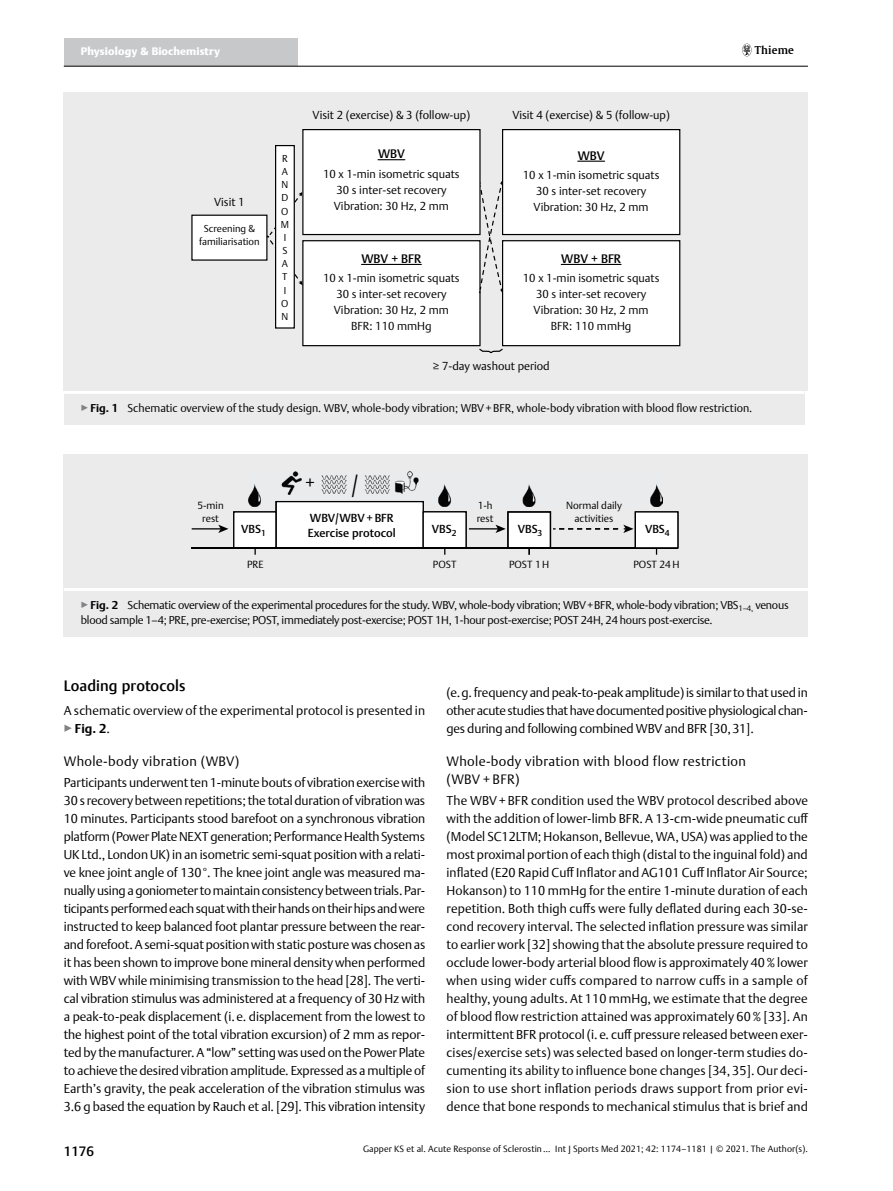
<style>
.page{position:relative;width:893px;height:1191px;background:#fff}
.page>*{position:absolute;margin:0;border:0;box-sizing:border-box;transform-origin:0 0}
.t1{font:300 22.5px "Thieme Argo 2011";color:#000}
.t2{font:300 18px "Thieme Argo 2011";color:#000}
.t3{font:500 15px "Thieme Argo 2011";letter-spacing:.01em;color:#000}
.t4{font:300 13.5px/18px "Thieme Argo 2011";letter-spacing:.025em;color:#000}
.t5{font:500 13.5px "Thieme Argo 2011";color:#000}
.t6{font:300 12.75px/18px "Thieme Argo 2011";letter-spacing:-.005em;color:#000;text-align:justify}
.t7{font:500 12.15px "Thieme Argo 2011";color:#000}
.t8{font:500 11.55px/15.3px "Thieme Argo 2011";color:#000}
.t9{font:300 11.4px/15.9px "Thieme Argo 2011";color:#000;text-align:center}
.t10{font:300 11.25px/15px "Thieme Argo 2011";letter-spacing:-.02em;color:#000}
.t11{font:300 11.25px "Thieme Argo 2011";color:#000}
.t12{font:900 10.8px "Thieme Argo 2011";letter-spacing:.01em;color:#fff}
.t13{font:600 10.8px "Thieme Gulliver 2011";letter-spacing:.01em;color:#000}
.t14{font:300 10.2px/12.3px "Thieme Argo 2011";color:#000;text-align:center}
.t15{font:300 9.9px/13.2px "Thieme Argo 2011";color:#000;text-align:center}
.t16{font:300 9px "Thieme Argo 2011";letter-spacing:.01em;color:#000}
.s1{color:#808285}
.s2{font-weight:700}
</style>
<div class="page">
<div style="left:64px;top:38px;width:234px;height:28px;background:#c7c8ca"></div>
<hr style="left:64px;top:66px;width:744px;height:1px;background:#000">
<svg style="left:742px;top:44px;width:9px;height:12px"></svg>
<div style="left:64px;top:390px;width:740px;height:35px;background:#ebebec"></div>
<hr style="left:64px;top:391px;width:740px;height:3px;background:#fff">
<div style="left:64px;top:92px;width:744px;height:298px;background:#ebebec"></div>
<svg style="left:479px;top:348px;width:24px;height:5px"></svg>
<div style="left:302px;top:240px;width:179px;height:106px;background:#fff;border:1px solid #000"></div>
<div style="left:502px;top:240px;width:178px;height:106px;background:#fff;border:1px solid #000"></div>
<div style="left:191px;top:215px;width:76px;height:46px;background:#fff;border:1px solid #000"></div>
<div style="left:502px;top:129px;width:178px;height:106px;background:#fff;border:1px solid #000"></div>
<hr style="left:561px;top:264px;width:60px;height:1px;background:#000">
<svg style="left:578px;top:161px;width:27px;height:1px"></svg>
<svg style="left:265px;top:129px;width:238px;height:200px"></svg>
<div style="left:64px;top:587px;width:744px;height:50px;background:#ebebec"></div>
<hr style="left:64px;top:588px;width:744px;height:3px;background:#fff">
<div style="left:64px;top:454px;width:744px;height:133px;background:#ebebec"></div>
<img style="left:248px;top:471px;width:415px;height:35px">
<svg style="left:192px;top:525px;width:36px;height:8px"></svg>
<svg style="left:254px;top:548px;width:2px;height:7px"></svg>
<div style="left:233px;top:511px;width:44px;height:37px;background:#fff;border:1px solid #000"></div>
<div style="left:276px;top:501px;width:148px;height:47px;background:#fff;border:1px solid #000"></div>
<svg style="left:422px;top:510px;width:212px;height:45px"></svg>
<hr style="left:191px;top:547px;width:487px;height:1px;background:#000">
<div style="left:635px;top:511px;width:43px;height:37px;background:#fff;border:1px solid #000"></div>
<p class="t12" style="left:81px;top:44px;width:141px">Physiology &amp; Biochemistry</p>
<p class="t13" style="left:755px;top:42px;width:40px">Thieme</p>
<p class="t9" style="left:214px;top:193px;width:32px">Visit 1</p>
<p class="t15" style="left:199px;top:221px;width:62px">Screening &amp; familiarisation</p>
<p class="t15" style="left:281px;top:152px;width:10px;text-align:left">R<br>A<br>N<br>D<br>O<br>M<br>I<br>S<br>A<br>T<br>I<br>O<br>N</p>
<p class="t9" style="left:313px;top:107px;width:159px">Visit 2 (exercise) &amp; 3 (follow-up)</p>
<p class="t9" style="left:512px;top:107px;width:159px">Visit 4 (exercise) &amp; 5 (follow-up)</p>
<p class="t7" style="left:378px;top:146px;width:28px">WBV</p>
<p class="t9" style="left:323px;top:165px;width:138px">10 x 1-min isometric squats<br>30 s inter-set recovery<br>Vibration: 30 Hz, 2 mm</p>
<p class="t7" style="left:361px;top:251px;width:61px">WBV + BFR</p>
<p class="t9" style="left:323px;top:270px;width:138px">10 x 1-min isometric squats<br>30 s inter-set recovery<br>Vibration: 30 Hz, 2 mm<br>BFR: 110 mmHg</p>
<p class="t7" style="left:578px;top:147px;width:28px">WBV</p>
<p class="t9" style="left:523px;top:167px;width:138px">10 x 1-min isometric squats<br>30 s inter-set recovery<br>Vibration: 30 Hz, 2 mm</p>
<p class="t7" style="left:561px;top:251px;width:61px">WBV + BFR</p>
<p class="t9" style="left:523px;top:270px;width:138px">10 x 1-min isometric squats<br>30 s inter-set recovery<br>Vibration: 30 Hz, 2 mm<br>BFR: 110 mmHg</p>
<p class="t9" style="left:433px;top:358px;width:118px">≥ 7-day washout period</p>
<p class="t11" style="left:81px;top:400px;width:673px"><span class="s1">▶</span><span class="s2">Fig. 1</span> Schematic overview of the study design. WBV, whole-body vibration; WBV+BFR, whole-body vibration with blood flow restriction.</p>
<p class="t14" style="left:197px;top:499px;width:28px">5-min rest</p>
<h1 class="t1" style="left:351px;top:469px;width:9px">/</h1>
<h2 class="t2" style="left:305px;top:470px;width:11px">+</h2>
<p class="t8" style="left:308px;top:510px;width:89px">WBV/WBV+ BFR<br>Exercise protocol</p>
<p class="t14" style="left:477px;top:499px;width:18px;text-align:left">1-h rest</p>
<p class="t14" style="left:566px;top:499px;width:57px">Normal daily activities</p>
<p class="t8" style="left:241px;top:521px;width:26px">VBS<sub>1</sub></p>
<p class="t8" style="left:432px;top:521px;width:26px">VBS<sub>2</sub></p>
<p class="t8" style="left:518px;top:521px;width:26px">VBS<sub>3</sub></p>
<p class="t8" style="left:645px;top:521px;width:26px">VBS<sub>4</sub></p>
<p class="t14" style="left:247px;top:557px;width:18px">PRE</p>
<p class="t14" style="left:433px;top:557px;width:25px">POST</p>
<p class="t14" style="left:509px;top:557px;width:42px">POST 1H</p>
<p class="t14" style="left:633px;top:557px;width:48px">POST 24H</p>
<p class="t10" style="left:81px;top:597px;width:709px"><span class="s1">▶</span><span class="s2">Fig. 2</span> Schematic overview of the experimental procedures for the study. WBV, whole-body vibration; WBV+BFR, whole-body vibration; VBS<sub>1–4,</sub> venous blood sample 1–4; PRE, pre-exercise; POST, immediately post-exercise; POST 1H, 1-hour post-exercise; POST 24H, 24 hours post-exercise.</p>
<p class="t3" style="left:64px;top:675px;width:123px">Loading protocols</p>
<p class="t6" style="left:64px;top:701px;width:363px">A schematic overview of the experimental protocol is presented in <span class="s1">▶</span><span class="s2">Fig. 2</span>.</p>
<p class="t4" style="left:64px;top:752px;width:177px">Whole-body vibration (WBV)</p>
<p class="t6" style="left:64px;top:773px;width:363px">Participants underwent ten 1-minute bouts of vibration exercise with 30 s recovery between repetitions; the total duration of vibration was 10 minutes. Participants stood barefoot on a synchronous vibration platform (Power Plate NEXT generation; Performance Health Systems UK Ltd., London UK) in an isometric semi-squat position with a relati&shy;ve knee joint angle of 130°. The knee joint angle was measured ma&shy;nually using a goniometer to maintain consistency between trials. Par&shy;ticipants performed each squat with their hands on their hips and were instructed to keep balanced foot plantar pressure between the rear&shy;and forefoot. A semi-squat position with static posture was chosen as it has been shown to improve bone mineral density when performed with WBV while minimising transmission to the head [28]. The verti&shy;cal vibration stimulus was administered at a frequency of 30 Hz with a peak-to-peak displacement (i.e. displacement from the lowest to the highest point of the total vibration excursion) of 2 mm as repor&shy;ted by the manufacturer. A “low” setting was used on the Power Plate to achieve the desired vibration amplitude. Expressed as a multiple of Earth’s gravity, the peak acceleration of the vibration stimulus was 3.6 g based the equation by Rauch et al. [29]. This vibration intensity</p>
<p class="t6" style="left:446px;top:683px;width:363px">(e.g. frequency and peak-to-peak amplitude) is similar to that used in other acute studies that have documented positive physiological chan&shy;ges during and following combined WBV and BFR [30,31].</p>
<p class="t4" style="left:446px;top:752px;width:301px">Whole-body vibration with blood flow restriction (WBV + BFR)</p>
<p class="t6" style="left:446px;top:791px;width:363px">The WBV+ BFR condition used the WBV protocol described above with the addition of lower-limb BFR. A 13-cm-wide pneumatic cuff (Model SC12LTM; Hokanson, Bellevue, WA, USA) was applied to the most proximal portion of each thigh (distal to the inguinal fold) and inflated (E20 Rapid Cuff Inflator and AG101 Cuff Inflator Air Source; Hokanson) to 110 mmHg for the entire 1-minute duration of each repetition. Both thigh cuffs were fully deflated during each 30-se&shy;cond recovery interval. The selected inflation pressure was similar to earlier work [32] showing that the absolute pressure required to occlude lower-body arterial blood flow is approximately 40% lower when using wider cuffs compared to narrow cuffs in a sample of healthy, young adults. At 110 mmHg, we estimate that the degree of blood flow restriction attained was approximately 60% [33]. An intermittent BFR protocol (i.e. cuff pressure released between exer&shy;cises/exercise sets) was selected based on longer-term studies do&shy;cumenting its ability to influence bone changes [34, 35]. Our deci&shy;sion to use short inflation periods draws support from prior evi&shy;dence that bone responds to mechanical stimulus that is brief and</p>
<p class="t5" style="left:64px;top:1142px;width:32px">1176</p>
<p class="t16" style="left:363px;top:1143px;width:446px">Gapper KS et al. Acute Response of Sclerostin … Int J Sports Med 2021; 42: 1174–1181 | © 2021. The Author(s).</p>
</div>
